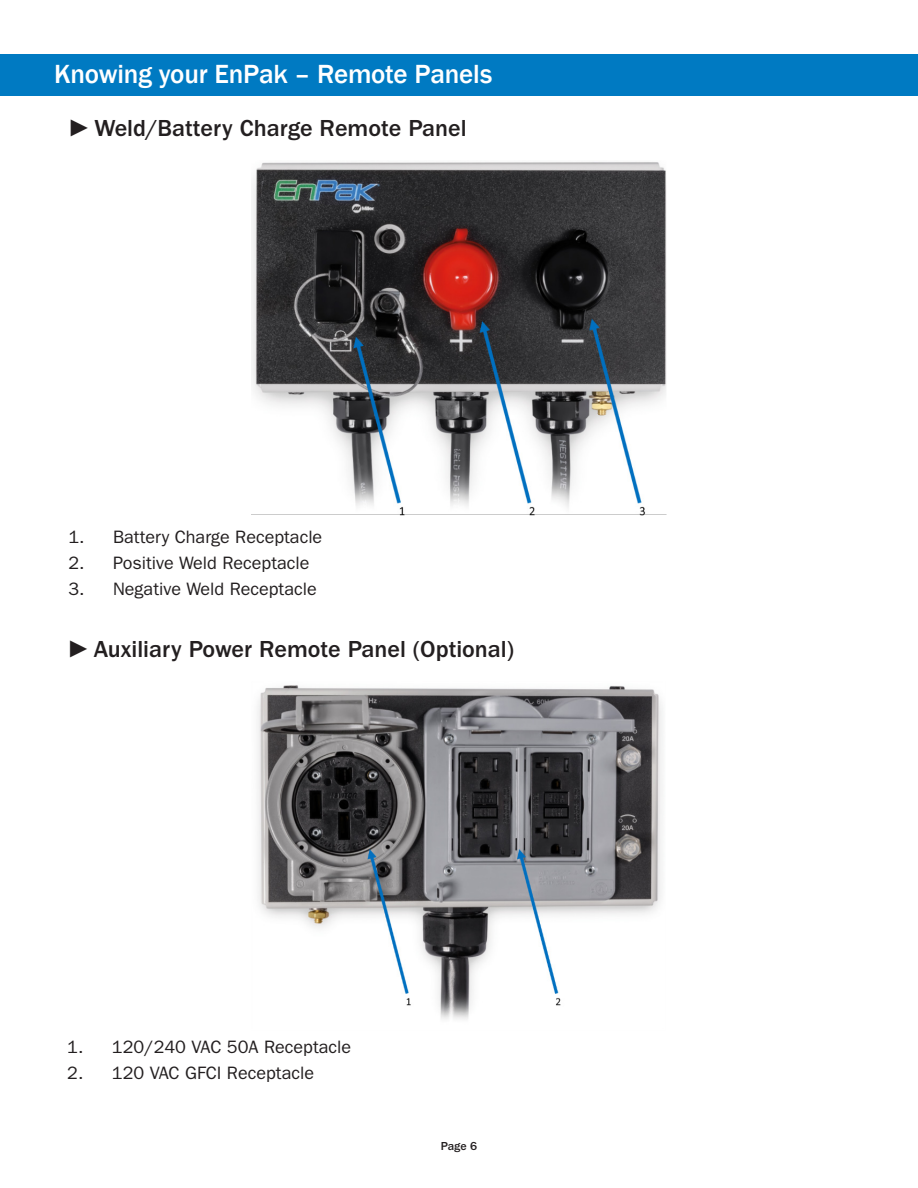
<style>
.page{position:relative;width:918px;height:1188px;background:#fff}
.page>*{position:absolute;margin:0;border:0;box-sizing:border-box;transform-origin:0 0}
.t1{font:500 27px "Franklin Gothic";letter-spacing:-.01em;color:#fff}
.t2{font:500 24px "ITC Franklin Gothic Std";color:#231f20}
.t3{font:18px "ITC Franklin Gothic Std";color:#231f20}
.t4{font:500 12px "ITC Franklin Gothic Std";color:#231f20}
.s1{font-family:"Franklin Gothic"}
</style>
<div class="page">
<div style="left:0;top:54px;width:918px;height:42px;background:#007ac2"></div>
<img style="left:252px;top:162px;width:414px;height:354px">
<img style="left:257px;top:685px;width:406px;height:335px">
<p class="t1" style="left:54px;top:58px;width:440px">Knowing your EnPak – Remote Panels</p>
<p class="t2" style="left:68px;top:115px;width:401px"><span class="s1">►</span>Weld/Battery Charge Remote Panel</p>
<p class="t3" style="left:68px;top:527px;width:256px">1. Battery Charge Receptacle</p>
<p class="t3" style="left:68px;top:553px;width:243px">2. Positive Weld Receptacle</p>
<p class="t3" style="left:68px;top:579px;width:250px">3. Negative Weld Receptacle</p>
<p class="t2" style="left:67px;top:636px;width:449px"><span class="s1">►</span>Auxiliary Power Remote Panel (Optional)</p>
<p class="t3" style="left:67px;top:1037px;width:285px">1. 120/240 VAC 50A Receptacle</p>
<p class="t3" style="left:67px;top:1063px;width:248px">2. 120 VAC GFCI Receptacle</p>
<p class="t4" style="left:441px;top:1139px;width:38px">Page 6</p>
</div>
